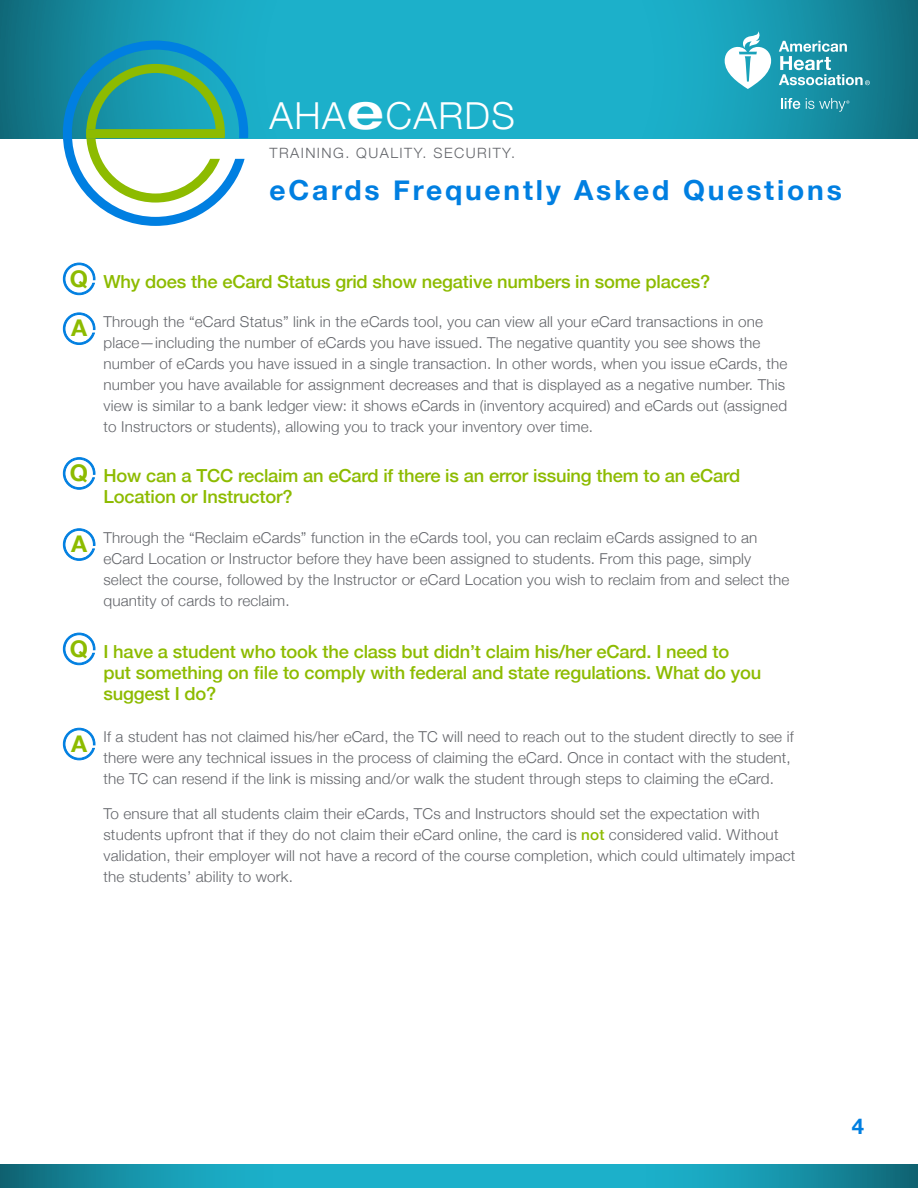
<style>
.page{position:relative;width:918px;height:1188px;background:#fff}
.page>*{position:absolute;margin:0;border:0;box-sizing:border-box;transform-origin:0 0}
.t1{font:300 37.2px "Helvetica Neue";letter-spacing:.04em;color:#fff}
.t2{font:700 27.75px "Helvetica Neue";letter-spacing:.1em;color:#007fe1}
.t3{font:700 22.95px "Helvetica Neue";color:#8dbb00}
.t4{font:700 21.75px "Helvetica Neue";color:#007fe1}
.t5{font:500 18px/21px "Helvetica Neue";letter-spacing:-.01em;color:#8dbb00}
.t6{font:300 15px/21px "Helvetica Neue";letter-spacing:.01em;color:#63656a}
.t7{font:300 14.25px "Helvetica Neue";letter-spacing:.1em;color:#63656a}
.s1{font-family:"Helvetica Neue LT Com";font-weight:700;font-stretch:expanded;font-size:48.3px}
.s2{font-weight:500;color:#8dbb00}
</style>
<div class="page">
<svg style="left:0;top:0;width:918px;height:138px;background:#19a1b9"></svg>
<svg style="left:63px;top:41px;width:185px;height:185px"></svg>
<svg style="left:725px;top:31px;width:46px;height:58px"></svg>
<svg style="left:779px;top:41px;width:91px;height:44px;background:#50a8b7"></svg>
<svg style="left:781px;top:98px;width:68px;height:14px"></svg>
<svg style="left:0;top:1164px;width:918px;height:24px;background:#189db4"></svg>
<svg style="left:62px;top:262px;width:34px;height:34px"></svg>
<svg style="left:62px;top:457px;width:34px;height:33px"></svg>
<svg style="left:62px;top:632px;width:34px;height:34px"></svg>
<svg style="left:62px;top:312px;width:34px;height:33px"></svg>
<svg style="left:62px;top:528px;width:34px;height:33px"></svg>
<svg style="left:62px;top:727px;width:34px;height:34px"></svg>
<p class="t1" style="left:270px;top:85px;width:247px">AHA<span class="s1">e</span>CARDS</p>
<p class="t7" style="left:270px;top:142px;width:247px">TRAINING. QUALITY. SECURITY.</p>
<p class="t2" style="left:269px;top:168px;width:574px">eCards Frequently Asked Questions</p>
<p class="t3" style="left:70px;top:260px;width:20px">Q</p>
<p class="t5" style="left:103px;top:269px;width:608px">Why does the eCard Status grid show negative numbers in some places?</p>
<p class="t3" style="left:71px;top:310px;width:18px">A</p>
<p class="t6" style="left:103px;top:310px;width:686px">Through the “eCard Status” link in the eCards tool, you can view all your eCard transactions in one place—including the number of eCards you have issued. The negative quantity you see shows the number of eCards you have issued in a single transaction. In other words, when you issue eCards, the number you have available for assignment decreases and that is displayed as a negative number. This view is similar to a bank ledger view: it shows eCards in (inventory acquired) and eCards out (assigned to Instructors or students), allowing you to track your inventory over time.</p>
<p class="t3" style="left:70px;top:455px;width:20px">Q</p>
<p class="t5" style="left:103px;top:464px;width:638px">How can a TCC reclaim an eCard if there is an error issuing them to an eCard<br>Location or Instructor?</p>
<p class="t3" style="left:71px;top:526px;width:18px">A</p>
<p class="t6" style="left:103px;top:526px;width:687px">Through the “Reclaim eCards” function in the eCards tool, you can reclaim eCards assigned to an eCard Location or Instructor before they have been assigned to students. From this page, simply select the course, followed by the Instructor or eCard Location you wish to reclaim from and select the quantity of cards to reclaim.</p>
<p class="t3" style="left:70px;top:630px;width:20px">Q</p>
<p class="t5" style="left:103px;top:639px;width:659px">I have a student who took the class but didn’t claim his/her eCard. I need to<br>put something on file to comply with federal and state regulations. What do you suggest I do?</p>
<p class="t3" style="left:71px;top:726px;width:18px">A</p>
<p class="t6" style="left:103px;top:725px;width:692px">If a student has not claimed his/her eCard, the TC will need to reach out to the student directly to see if there were any technical issues in the process of claiming the eCard. Once in contact with the student, the TC can resend if the link is missing and/or walk the student through steps to claiming the eCard.</p>
<p class="t6" style="left:103px;top:802px;width:693px">To ensure that all students claim their eCards, TCs and Instructors should set the expectation with students upfront that if they do not claim their eCard online, the card is <span class="s2">not</span> considered valid. Without validation, their employer will not have a record of the course completion, which could ultimately impact the students’ ability to work.</p>
<p class="t4" style="left:852px;top:1109px;width:14px">4</p>
</div>
